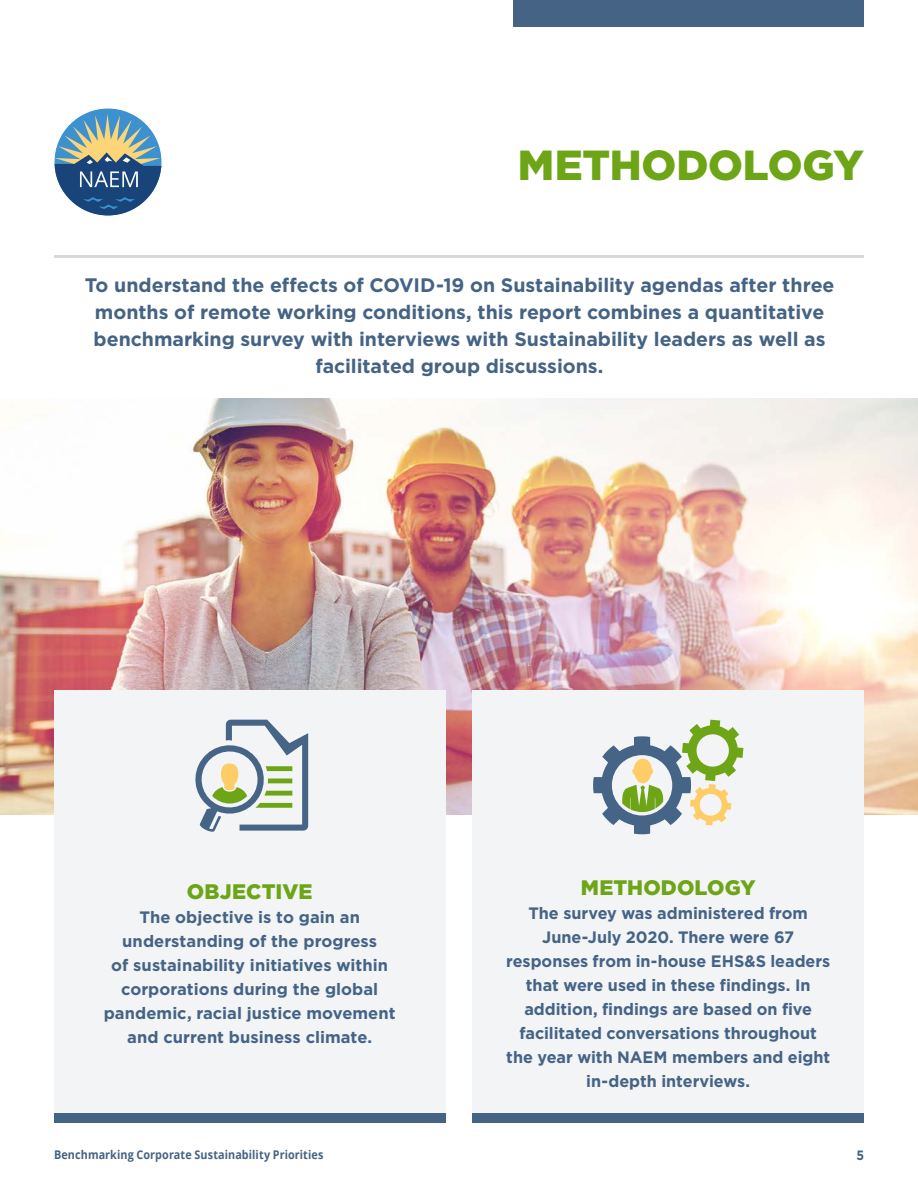
<style>
.page{position:relative;width:918px;height:1188px;background:#fff}
.page>*{position:absolute;margin:0;border:0;box-sizing:border-box;transform-origin:0 0}
.t1{font:900 42px "Gotham HTF";letter-spacing:-.005em;color:#6ea516}
.t2{font:900 21px "Gotham HTF";letter-spacing:.005em;color:#6ea516}
.t3{font:700 19.5px/27px "Gotham HTF";color:#456384;text-align:center}
.t4{font:700 16.5px/24px "Gotham HTF";color:#456384;text-align:center}
.t5{font:700 13.5px "Gotham HTF";color:#456384;scale:.9 1}
.t6{font:700 12px "Open Sans";letter-spacing:.01em;color:#456384;scale:.9 1}
</style>
<div class="page">
<div style="left:513px;top:0;width:351px;height:27px;background:#456384"></div>
<svg style="left:55px;top:114px;width:106px;height:101px"></svg>
<img style="left:0;top:399px;width:918px;height:415px">
<hr style="left:54px;top:255px;width:810px;height:3px;background:#dad8db">
<div style="left:472px;top:690px;width:392px;height:433px;background:#f2f4f6"></div>
<div style="left:472px;top:1113px;width:392px;height:10px;background:#456384"></div>
<svg style="left:593px;top:720px;width:150px;height:114px"></svg>
<div style="left:54px;top:690px;width:392px;height:428px;background:#f2f4f6"></div>
<div style="left:54px;top:1113px;width:392px;height:10px;background:#456384"></div>
<svg style="left:195px;top:720px;width:113px;height:112px"></svg>
<p class="t1" style="left:518px;top:140px;width:347px">METHODOLOGY</p>
<p class="t3" style="left:85px;top:271px;width:751px">To understand the effects of COVID-19 on Sustainability agendas after three months of remote working conditions, this report combines a quantitative benchmarking survey with interviews with Sustainability leaders as well as facilitated group discussions.</p>
<p class="t2" style="left:187px;top:879px;width:127px">OBJECTIVE</p>
<p class="t4" style="left:104px;top:905px;width:293px">The objective is to gain an understanding of the progress<br>of sustainability initiatives within corporations during the global pandemic, racial justice movement and current business climate.</p>
<p class="t2" style="left:581px;top:875px;width:176px">METHODOLOGY</p>
<p class="t4" style="left:506px;top:900px;width:326px">The survey was administered from June-July 2020. There were 67 responses from in-house EHS&amp;S leaders that were used in these findings. In addition, findings are based on five facilitated conversations throughout the year with NAEM members and eight in-depth interviews.</p>
<p class="t6" style="left:54px;top:1146px;width:301px">Benchmarking Corporate Sustainability Priorities</p>
<p class="t5" style="left:856px;top:1147px;width:10px">5</p>
</div>
